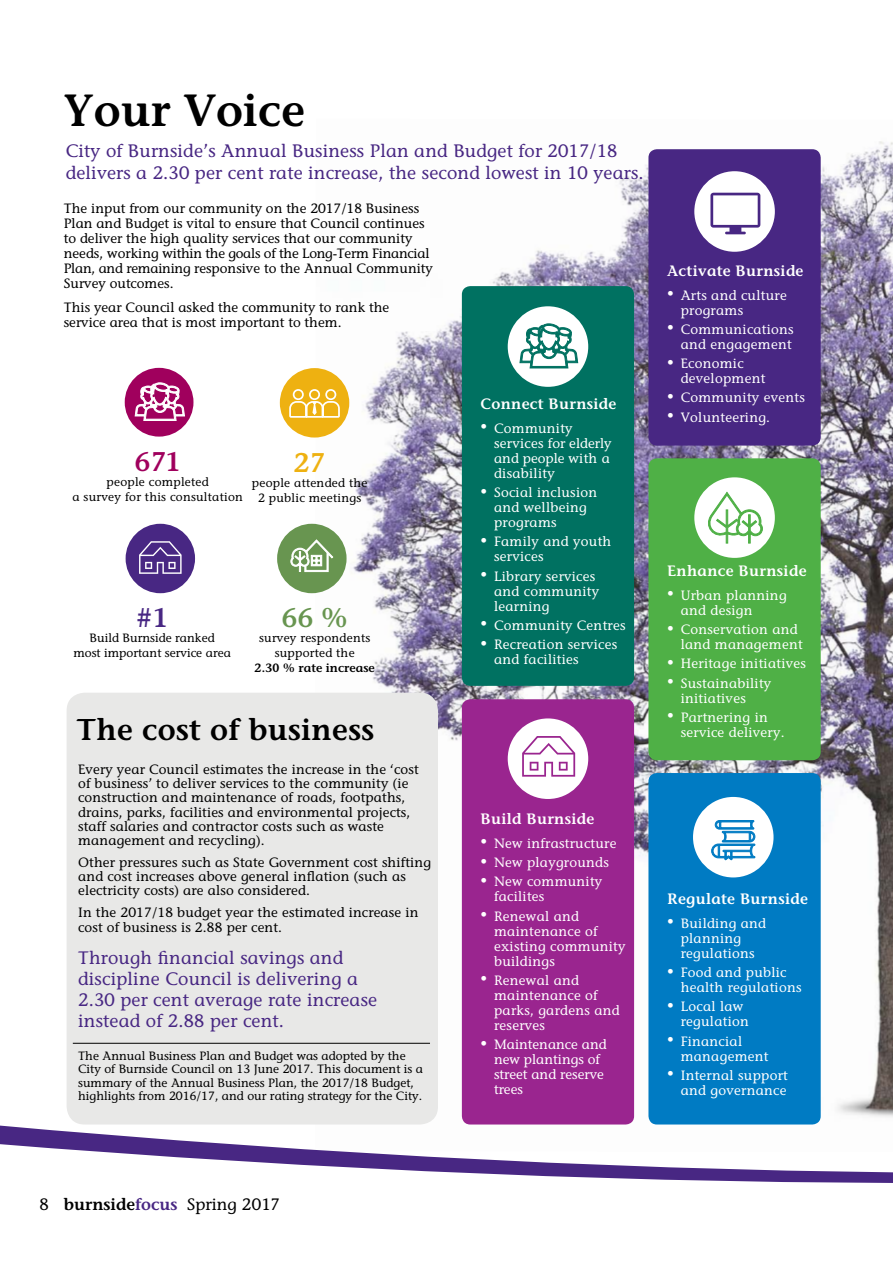
<style>
.page{position:relative;width:893px;height:1263px;background:#fff}
.page>*{position:absolute;margin:0;border:0;box-sizing:border-box;transform-origin:0 0}
.t1{font:600 45px "Stone Informal";color:#000}
.t2{font:600 30px "Stone Informal";letter-spacing:.01em;color:#000}
.t3{font:600 27px "Stone Informal";color:#689550}
.t4{font:600 27px "Stone Informal";color:#a0005d}
.t5{font:600 27px "Stone Informal";color:#eeb111}
.t6{font:600 27px "Stone Informal";color:#482783}
.t7{font:18px/21px "Stone Informal";letter-spacing:.01em;color:#482783}
.t8{font:16.5px "Stone Informal";color:#000}
.t9{font:600 15px "Stone Informal";letter-spacing:.02em;color:#fff}
.t10{font:13.5px/14.2px "Stone Informal";letter-spacing:.01em;color:#000}
.t11{font:13.5px/15px "Stone Informal";letter-spacing:.02em;color:#fff}
.t12{font:13.5px/15px "Stone Informal";color:#fff}
.t13{font:12px/13.5px "Stone Informal";color:#000}
.t14{font:12px/15px "Stone Informal";letter-spacing:.02em;color:#000;text-align:center}
.t15{font:600 12px "Stone Informal";color:#000}
.s1{font-weight:600}
.s2{font-weight:600;color:#482783}
</style>
<div class="page">
<img style="left:314px;top:141px;width:579px;height:983px">
<div style="left:67px;top:693px;width:371px;height:431px;background:#e8e8e7;border-radius:18px"></div>
<div style="left:648px;top:149px;width:173px;height:297px;background:#482783;border-radius:9px"></div>
<div style="left:694px;top:171px;width:81px;height:81px;background:#fff;border-radius:50%"></div>
<svg style="left:710px;top:193px;width:50px;height:41px"></svg>
<div style="left:462px;top:286px;width:172px;height:400px;background:#007161;border-radius:9px"></div>
<div style="left:508px;top:306px;width:80px;height:81px;background:#fff;border-radius:50%"></div>
<svg style="left:520px;top:323px;width:58px;height:45px"></svg>
<div style="left:648px;top:458px;width:173px;height:302px;background:#4fb046;border-radius:9px"></div>
<div style="left:694px;top:477px;width:81px;height:81px;background:#fff;border-radius:50%"></div>
<svg style="left:702px;top:491px;width:61px;height:53px"></svg>
<hr style="left:73px;top:1043px;width:357px;height:1px;background:#000">
<div style="left:648px;top:773px;width:173px;height:351px;background:#007bc3;border-radius:9px"></div>
<div style="left:693px;top:797px;width:80px;height:80px;background:#fff;border-radius:50%"></div>
<svg style="left:711px;top:820px;width:44px;height:40px"></svg>
<div style="left:462px;top:699px;width:172px;height:425px;background:#9a258f;border-radius:9px"></div>
<div style="left:508px;top:718px;width:80px;height:81px;background:#fff;border-radius:50%"></div>
<svg style="left:522px;top:736px;width:53px;height:41px"></svg>
<div style="left:277px;top:524px;width:70px;height:69px;background:#689550;border-radius:50%"></div>
<svg style="left:290px;top:539px;width:44px;height:33px"></svg>
<div style="left:280px;top:368px;width:69px;height:69px;background:#eeb111;border-radius:50%"></div>
<svg style="left:289px;top:389px;width:51px;height:29px"></svg>
<div style="left:126px;top:524px;width:69px;height:69px;background:#482783;border-radius:50%"></div>
<svg style="left:139px;top:541px;width:43px;height:33px"></svg>
<div style="left:125px;top:368px;width:68px;height:69px;background:#a0005d;border-radius:50%"></div>
<svg style="left:135px;top:382px;width:50px;height:39px"></svg>
<svg style="left:892px;top:805px;width:1px;height:319px"></svg>
<svg style="left:0;top:1124px;width:893px;height:59px"></svg>
<h1 class="t1" style="left:64px;top:83px;width:243px">Your Voice</h1>
<h3 class="t7" style="left:66px;top:139px;width:579px;line-height:22.5px">City of Burnside’s Annual Business Plan and Budget for 2017/18 delivers a 2.30 per cent rate increase, the second lowest in 10 years.</h3>
<p class="t10" style="left:64px;top:201px;width:371px;line-height:15px">The input from our community on the 2017/18 Business Plan and Budget is vital to ensure that Council continues to deliver the high quality services that our community needs, working within the goals of the Long-Term Financial Plan, and remaining responsive to the Annual Community Survey outcomes.</p>
<p class="t10" style="left:64px;top:299px;width:327px;line-height:15px">This year Council asked the community to rank the service area that is most important to them.</p>
<h3 class="t4" style="left:135px;top:445px;width:47px">671</h3>
<p class="t14" style="left:72px;top:474px;width:172px">people completed<br>a survey for this consultation</p>
<h3 class="t5" style="left:294px;top:446px;width:33px">27</h3>
<p class="t14" style="left:252px;top:475px;width:117px">people attended the<br>2 public meetings</p>
<h3 class="t6" style="left:136px;top:601px;width:33px">#1</h3>
<p class="t13" style="left:73px;top:631px;width:159px;line-height:15px;text-align:center">Build Burnside ranked<br>most important service area</p>
<h3 class="t3" style="left:282px;top:601px;width:67px">66 %</h3>
<p class="t14" style="left:259px;top:631px;width:113px">survey respondents supported the</p>
<p class="t15" style="left:255px;top:661px;width:122px">2.30 % rate increase</p>
<h2 class="t2" style="left:76px;top:711px;width:299px">The cost of business</h2>
<p class="t10" style="left:78px;top:762px;width:342px">Every year Council estimates the increase in the ‘cost of business’ to deliver services to the community (ie construction and maintenance of roads, footpaths, drains, parks, facilities and environmental projects, staff salaries and contractor costs such as waste management and recycling).</p>
<p class="t10" style="left:78px;top:855px;width:354px">Other pressures such as State Government cost shifting and cost increases above general inflation (such as electricity costs) are also considered.</p>
<p class="t10" style="left:78px;top:905px;width:342px">In the 2017/18 budget year the estimated increase in cost of business is 2.88 per cent.</p>
<h3 class="t7" style="left:78px;top:947px;width:300px">Through financial savings and discipline Council is delivering a<br>2.30 per cent average rate increase instead of 2.88 per cent.</h3>
<p class="t13" style="left:78px;top:1049px;width:347px">The Annual Business Plan and Budget was adopted by the City of Burnside Council on 13 June 2017. This document is a summary of the Annual Business Plan, the 2017/18 Budget, highlights from 2016/17, and our rating strategy for the City.</p>
<p class="t9" style="left:481px;top:395px;width:137px">Connect Burnside</p>
<p class="t11" style="left:494px;top:421px;width:119px;text-indent:-14px">• Community services for elderly and people with a disability</p>
<p class="t11" style="left:494px;top:485px;width:105px;text-indent:-14px">• Social inclusion and wellbeing programs</p>
<p class="t11" style="left:494px;top:534px;width:119px;text-indent:-14px">• Family and youth services</p>
<p class="t11" style="left:494px;top:568px;width:107px;text-indent:-14px">• Library services and community learning</p>
<p class="t11" style="left:481px;top:618px;width:146px">• Community Centres</p>
<p class="t11" style="left:494px;top:637px;width:125px;text-indent:-14px">• Recreation services and facilities</p>
<p class="t9" style="left:481px;top:810px;width:115px">Build Burnside</p>
<p class="t11" style="left:481px;top:835px;width:137px">• New infrastructure</p>
<p class="t11" style="left:481px;top:855px;width:130px">• New playgrounds</p>
<p class="t11" style="left:494px;top:874px;width:110px;text-indent:-14px">• New community facilites</p>
<p class="t11" style="left:494px;top:908px;width:133px;text-indent:-14px">• Renewal and maintenance of existing community buildings</p>
<p class="t11" style="left:494px;top:972px;width:127px;text-indent:-14px">• Renewal and maintenance of parks, gardens and reserves</p>
<p class="t12" style="left:494px;top:1037px;width:114px;text-indent:-14px">• Maintenance and new plantings of street and reserve trees</p>
<p class="t9" style="left:667px;top:262px;width:138px">Activate Burnside</p>
<p class="t11" style="left:681px;top:287px;width:108px;text-indent:-14px">• Arts and culture programs</p>
<p class="t11" style="left:667px;top:322px;width:128px;text-align:right">• Communications and engagement</p>
<p class="t11" style="left:681px;top:356px;width:86px;text-indent:-14px">• Economic development</p>
<p class="t11" style="left:667px;top:390px;width:139px">• Community events</p>
<p class="t11" style="left:667px;top:409px;width:104px">• Volunteering.</p>
<p class="t9" style="left:667px;top:562px;width:141px">Enhance Burnside</p>
<p class="t11" style="left:681px;top:587px;width:107px;text-indent:-14px">• Urban planning and design</p>
<p class="t11" style="left:681px;top:622px;width:124px;text-indent:-14px">• Conservation and land management</p>
<p class="t11" style="left:667px;top:656px;width:140px">• Heritage initiatives</p>
<p class="t11" style="left:681px;top:675px;width:92px;text-indent:-14px">• Sustainability initiatives</p>
<p class="t11" style="left:681px;top:709px;width:105px;text-indent:-14px">• Partnering in service delivery.</p>
<p class="t9" style="left:667px;top:890px;width:142px">Regulate Burnside</p>
<p class="t11" style="left:681px;top:916px;width:87px;text-indent:-14px">• Building and planning regulations</p>
<p class="t11" style="left:681px;top:965px;width:122px;text-indent:-14px">• Food and public health regulations</p>
<p class="t11" style="left:681px;top:999px;width:70px;text-indent:-14px">• Local law regulation</p>
<p class="t11" style="left:681px;top:1033px;width:89px;text-indent:-14px">• Financial management</p>
<p class="t11" style="left:667px;top:1068px;width:122px;text-align:right">• Internal support and governance</p>
<p class="t8" style="left:40px;top:1194px;width:242px">8 <span class="s1">burnside</span><span class="s2">focus</span> Spring 2017</p>
</div>
